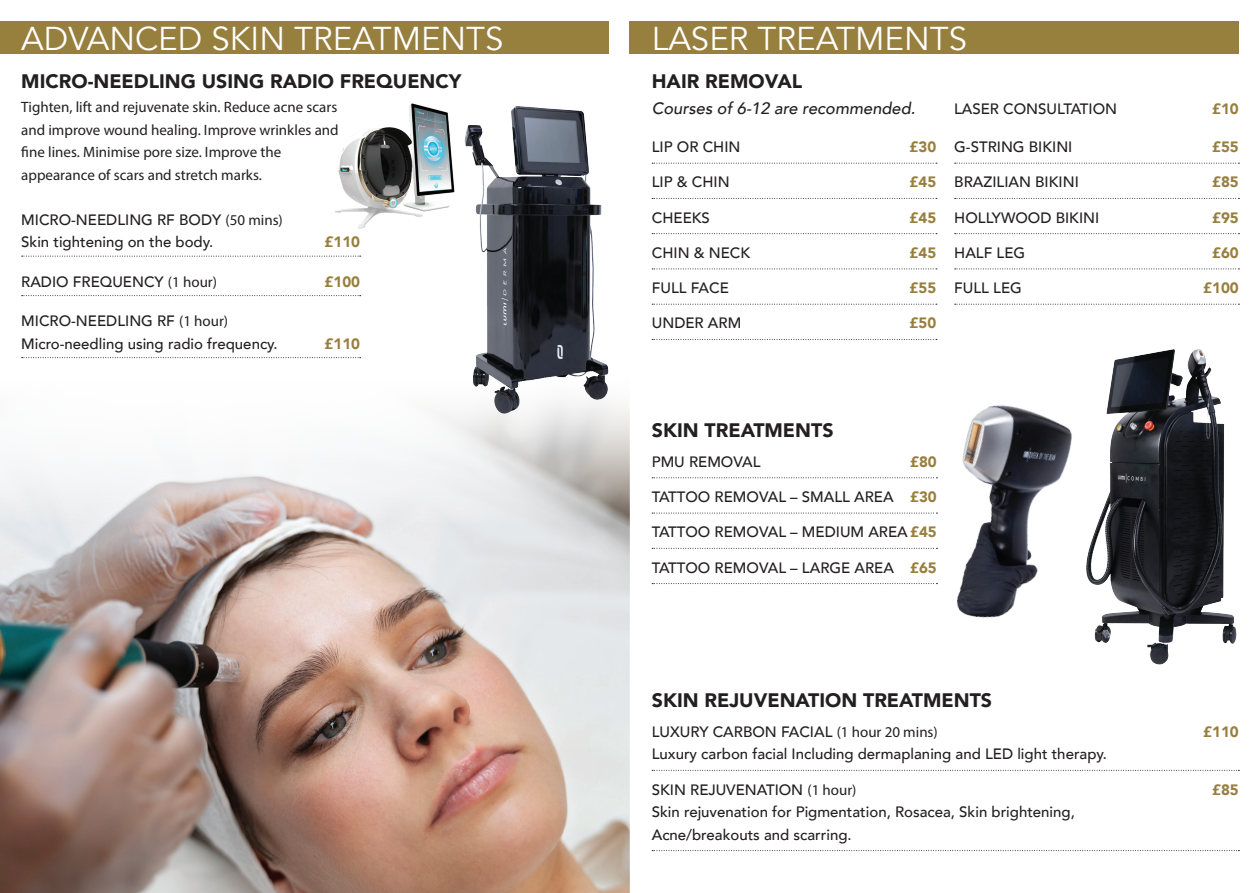
<style>
.page{position:relative;width:1259px;height:893px;background:#fff}
.page>*{position:absolute;margin:0;border:0;box-sizing:border-box;transform-origin:0 0}
.t1{font:33px "Avenir";color:#fff}
.t2{font:900 19.5px "Avenir";color:#231f20}
.t3{font:italic 500 16.5px "Avenir";color:#231f20}
.t4{font:500 15px/22.5px "Avenir";color:#231f20}
.t5{font:15px/22.5px "Myriad Pro";color:#231f20}
.t6{font:900 15px "Avenir";color:#977f3e}
.s1{font-family:"Myriad Pro";font-weight:400}
.s2{font-weight:900;color:#977f3e}
</style>
<div class="page">
<svg style="left:22px;top:256px;width:339px;height:1px"></svg>
<svg style="left:22px;top:295px;width:339px;height:1px"></svg>
<svg style="left:22px;top:357px;width:339px;height:1px"></svg>
<img style="left:335px;top:103px;width:120px;height:126px">
<img style="left:464px;top:106px;width:166px;height:315px">
<div style="left:629px;top:21px;width:609px;height:33px;background:#977f3e"></div>
<svg style="left:652px;top:163px;width:285px;height:1px"></svg>
<svg style="left:652px;top:198px;width:285px;height:1px"></svg>
<svg style="left:652px;top:233px;width:285px;height:1px"></svg>
<svg style="left:652px;top:269px;width:285px;height:1px"></svg>
<svg style="left:652px;top:304px;width:285px;height:1px"></svg>
<svg style="left:652px;top:339px;width:246px;height:1px"></svg>
<svg style="left:954px;top:163px;width:285px;height:1px"></svg>
<svg style="left:954px;top:198px;width:285px;height:1px"></svg>
<svg style="left:954px;top:233px;width:285px;height:1px"></svg>
<svg style="left:954px;top:269px;width:285px;height:1px"></svg>
<svg style="left:954px;top:304px;width:75px;height:1px"></svg>
<svg style="left:652px;top:477px;width:246px;height:1px"></svg>
<svg style="left:652px;top:513px;width:246px;height:1px"></svg>
<svg style="left:652px;top:548px;width:246px;height:1px"></svg>
<svg style="left:652px;top:583px;width:246px;height:1px"></svg>
<svg style="left:652px;top:770px;width:587px;height:1px"></svg>
<svg style="left:652px;top:850px;width:587px;height:1px"></svg>
<img style="left:1029px;top:303px;width:211px;height:362px">
<img style="left:899px;top:332px;width:240px;height:313px">
<div style="left:0;top:21px;width:608px;height:33px;background:#977f3e"></div>
<img style="left:0;top:368px;width:629px;height:525px">
<h1 class="t1" style="left:21px;top:19px;width:484px">ADVANCED SKIN TREATMENTS</h1>
<h2 class="t2" style="left:21px;top:64px;width:442px">MICRO-NEEDLING USING RADIO FREQUENCY</h2>
<p class="t5" style="left:21px;top:96px;width:319px">Tighten, lift and rejuvenate skin. Reduce acne scars and improve wound healing. Improve wrinkles and fine lines. Minimise pore size. Improve the appearance of scars and stretch marks.</p>
<p class="t4" style="left:21px;top:207px;width:263px">MICRO-NEEDLING RF BODY <span class="s1">(50 mins)<br></span>Skin tightening on the body.</p>
<p class="t6" style="left:324px;top:229px;width:37px">£110</p>
<p class="t4" style="left:21px;top:269px;width:197px">RADIO FREQUENCY <span class="s1">(1 hour)</span></p>
<p class="t6" style="left:324px;top:269px;width:37px">£100</p>
<p class="t4" style="left:21px;top:309px;width:258px">MICRO-NEEDLING RF <span class="s1">(1 hour)<br></span>Micro-needling using radio frequency.</p>
<p class="t6" style="left:324px;top:331px;width:37px">£110</p>
<h1 class="t1" style="left:652px;top:19px;width:317px">LASER TREATMENTS</h1>
<h2 class="t2" style="left:652px;top:64px;width:152px">HAIR REMOVAL</h2>
<p class="t3" style="left:652px;top:99px;width:265px">Courses of 6-12 are recommended.</p>
<p class="t4" style="left:954px;top:97px;width:165px">LASER CONSULTATION</p>
<p class="t6" style="left:1212px;top:96px;width:28px">£10</p>
<p class="t4" style="left:652px;top:135px;width:90px">LIP OR CHIN</p>
<p class="t6" style="left:909px;top:134px;width:28px">£30</p>
<p class="t4" style="left:652px;top:170px;width:79px">LIP &amp; CHIN</p>
<p class="t6" style="left:909px;top:169px;width:28px">£45</p>
<p class="t4" style="left:652px;top:205px;width:60px">CHEEKS</p>
<p class="t6" style="left:909px;top:205px;width:28px">£45</p>
<p class="t4" style="left:652px;top:241px;width:100px">CHIN &amp; NECK</p>
<p class="t6" style="left:909px;top:240px;width:28px">£45</p>
<p class="t4" style="left:652px;top:276px;width:78px">FULL FACE</p>
<p class="t6" style="left:909px;top:275px;width:28px">£55</p>
<p class="t4" style="left:652px;top:311px;width:91px">UNDER ARM</p>
<p class="t6" style="left:909px;top:310px;width:28px">£50</p>
<p class="t4" style="left:954px;top:135px;width:120px">G-STRING BIKINI</p>
<p class="t6" style="left:1212px;top:134px;width:28px">£55</p>
<p class="t4" style="left:954px;top:170px;width:126px">BRAZILIAN BIKINI</p>
<p class="t6" style="left:1212px;top:169px;width:28px">£85</p>
<p class="t4" style="left:954px;top:205px;width:146px">HOLLYWOOD BIKINI</p>
<p class="t6" style="left:1212px;top:205px;width:28px">£95</p>
<p class="t4" style="left:954px;top:241px;width:72px">HALF LEG</p>
<p class="t6" style="left:1212px;top:240px;width:28px">£60</p>
<p class="t4" style="left:954px;top:276px;width:69px">FULL LEG</p>
<p class="t6" style="left:1203px;top:275px;width:37px">£100</p>
<h2 class="t2" style="left:652px;top:413px;width:183px">SKIN TREATMENTS</h2>
<p class="t4" style="left:652px;top:449px;width:110px">PMU REMOVAL</p>
<p class="t6" style="left:910px;top:449px;width:28px">£80</p>
<p class="t4" style="left:652px;top:485px;width:286px">TATTOO REMOVAL – SMALL AREA <span class="s2">£30</span></p>
<p class="t4" style="left:652px;top:520px;width:286px">TATTOO REMOVAL – MEDIUM AREA <span class="s2">£45</span></p>
<p class="t4" style="left:652px;top:555px;width:286px">TATTOO REMOVAL – LARGE AREA <span class="s2">£65</span></p>
<h2 class="t2" style="left:652px;top:683px;width:342px">SKIN REJUVENATION TREATMENTS</h2>
<p class="t4" style="left:652px;top:719px;width:287px">LUXURY CARBON FACIAL <span class="s1">(1 hour 20 mins)</span></p>
<p class="t6" style="left:1203px;top:719px;width:37px">£110</p>
<p class="t4" style="left:652px;top:742px;width:457px">Luxury carbon facial Including dermaplaning and LED light therapy.</p>
<p class="t4" style="left:652px;top:777px;width:206px">SKIN REJUVENATION <span class="s1">(1 hour)</span></p>
<p class="t6" style="left:1212px;top:776px;width:28px">£85</p>
<p class="t4" style="left:652px;top:800px;width:424px">Skin rejuvenation for Pigmentation, Rosacea, Skin brightening,<br>Acne/breakouts and scarring.</p>
</div>
